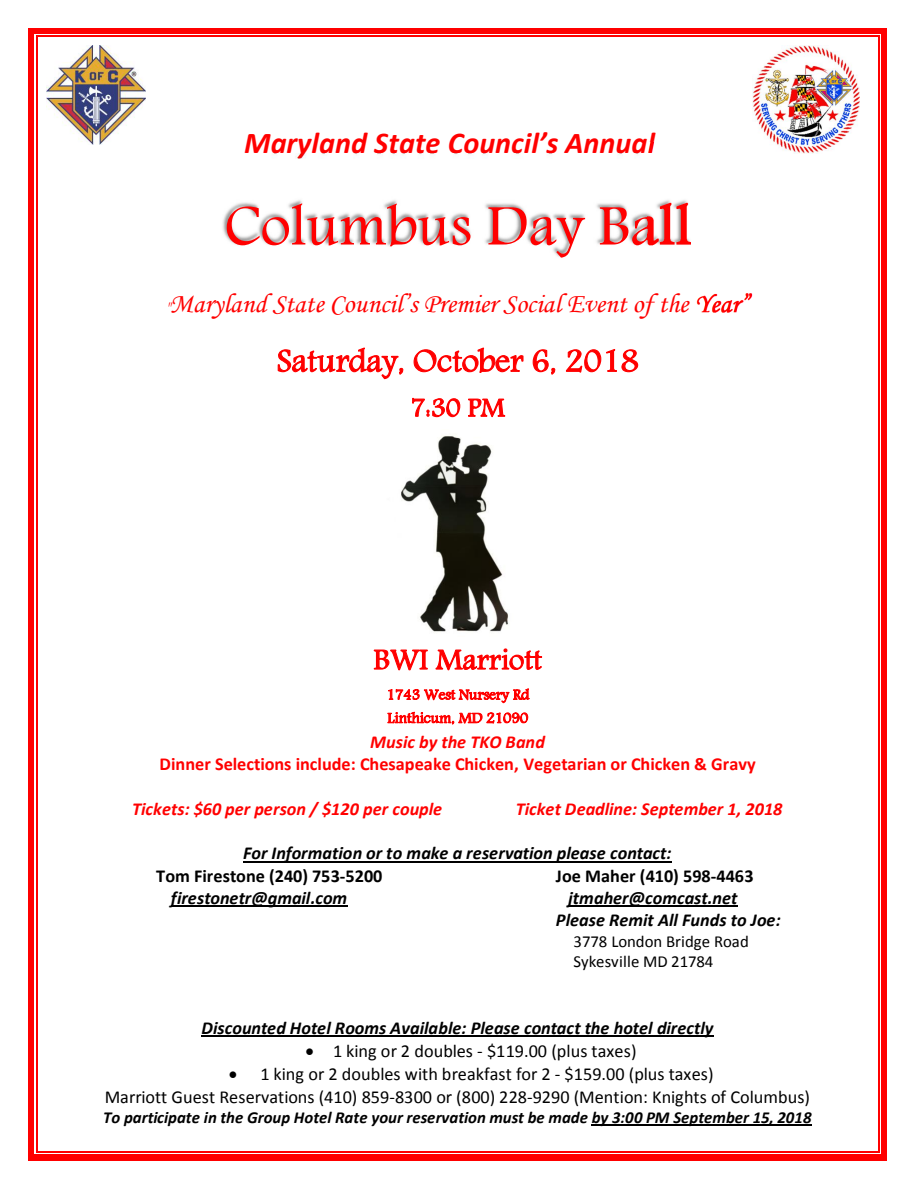
<style>
.page{position:relative;width:918px;height:1188px;background:#fff}
.page>*{position:absolute;margin:0;border:0;box-sizing:border-box;transform-origin:0 0}
.t1{font:59.55px "Andalus";color:#f00}
.t2{font:italic 700 30.3px "Calibri";color:#f00}
.t3{font:27.45px "Monotype Corsiva";color:#f00}
.t4{font:italic 700 18.3px/22.4px "Calibri";letter-spacing:-.005em;color:#000}
.t5{font:18.3px/22.4px "Calibri";color:#000}
.t6{font:italic 700 18.3px "Calibri";letter-spacing:-.005em;color:#f00}
.t7{font:700 18.3px "Calibri";color:#f00}
.t8{font:700 18.3px "Calibri";color:#000}
.t9{font:italic 700 16.8px "Calibri";color:#000}
.t10{font:16.8px/20.4px "Calibri";color:#000}
.s1{font-size:16.8px}
</style>
<div class="page">
<img style="left:47px;top:46px;width:98px;height:98px">
<img style="left:222px;top:153px;width:425px;height:104px">
<img style="left:647px;top:142px;width:44px;height:104px">
<img style="left:696px;top:293px;width:57px;height:20px">
<svg style="left:277px;top:347px;width:247px;height:33px"></svg>
<svg style="left:532px;top:349px;width:107px;height:26px"></svg>
<svg style="left:412px;top:397px;width:94px;height:21px"></svg>
<svg style="left:373px;top:648px;width:170px;height:23px"></svg>
<svg style="left:388px;top:688px;width:142px;height:16px"></svg>
<svg style="left:387px;top:711px;width:142px;height:14px"></svg>
<hr style="left:243px;top:861px;width:429px;height:2px;background:#000">
<hr style="left:171px;top:905px;width:177px;height:2px;background:#000">
<hr style="left:568px;top:905px;width:169px;height:2px;background:#000">
<hr style="left:202px;top:1035px;width:512px;height:2px;background:#000">
<hr style="left:592px;top:1125px;width:220px;height:1px;background:#000">
<img style="left:752px;top:46px;width:107px;height:108px">
<img style="left:401px;top:436px;width:108px;height:196px">
<div style="left:28px;top:28px;width:7px;height:9px;background:#f00"></div>
<div style="left:28px;top:28px;width:9px;height:7px;background:#f00"></div>
<div style="left:37px;top:28px;width:841px;height:7px;background:#f00"></div>
<hr style="left:37px;top:36px;width:841px;height:1px;background:#f00">
<div style="left:880px;top:28px;width:7px;height:9px;background:#f00"></div>
<div style="left:878px;top:28px;width:9px;height:7px;background:#f00"></div>
<div style="left:28px;top:37px;width:7px;height:1115px;background:#f00"></div>
<hr style="left:36px;top:37px;width:1px;height:1115px;background:#f00">
<div style="left:880px;top:37px;width:7px;height:1115px;background:#f00"></div>
<hr style="left:878px;top:37px;width:1px;height:1115px;background:#f00">
<div style="left:28px;top:1152px;width:7px;height:8px;background:#f00"></div>
<div style="left:28px;top:1154px;width:9px;height:6px;background:#f00"></div>
<div style="left:37px;top:1154px;width:841px;height:6px;background:#f00"></div>
<hr style="left:37px;top:1152px;width:841px;height:1px;background:#f00">
<div style="left:880px;top:1152px;width:7px;height:8px;background:#f00"></div>
<div style="left:878px;top:1154px;width:9px;height:6px;background:#f00"></div>
<h2 class="t2" style="left:244px;top:124px;width:412px">Maryland State Council’s Annual</h2>
<h1 class="t1" style="left:225px;top:182px;width:468px">Columbus Day Ball</h1>
<h3 class="t3" style="left:166px;top:287px;width:584px"><span class="s1">"</span>Maryland State Council’s Premier Social Event of the Year”</h3>
<p class="t6" style="left:370px;top:730px;width:176px">Music by the TKO Band</p>
<p class="t7" style="left:160px;top:752px;width:598px">Dinner Selections include: Chesapeake Chicken, Vegetarian or Chicken &amp; Gravy</p>
<p class="t6" style="left:132px;top:797px;width:311px">Tickets: $60 per person / $120 per couple</p>
<p class="t6" style="left:516px;top:797px;width:268px">Ticket Deadline: September 1, 2018</p>
<p class="t4" style="left:243px;top:842px;width:430px">For Information or to make a reservation please contact:</p>
<p class="t8" style="left:156px;top:864px;width:228px">Tom Firestone (240) 753-5200</p>
<p class="t8" style="left:556px;top:864px;width:199px">Joe Maher (410) 598-4463</p>
<p class="t4" style="left:171px;top:887px;width:178px">firestonetr@gmail.com</p>
<p class="t4" style="left:556px;top:887px;width:226px;text-indent:12px">jtmaher@comcast.net<br>Please Remit All Funds to Joe:</p>
<p class="t10" style="left:573px;top:931px;width:177px">3778 London Bridge Road<br>Sykesville MD 21784</p>
<p class="t4" style="left:201px;top:1017px;width:513px">Discounted Hotel Rooms Available: Please contact the hotel directly</p>
<p class="t5" style="left:306px;top:1040px;width:333px">• 1 king or 2 doubles - $119.00 (plus taxes)</p>
<p class="t5" style="left:105px;top:1063px;width:707px;text-indent:124px">• 1 king or 2 doubles with breakfast for 2 - $159.00 (plus taxes)<br>Marriott Guest Reservations (410) 859-8300 or (800) 228-9290 (Mention: Knights of Columbus)</p>
<p class="t9" style="left:103px;top:1107px;width:710px">To participate in the Group Hotel Rate your reservation must be made by 3:00 PM September 15, 2018</p>
</div>
